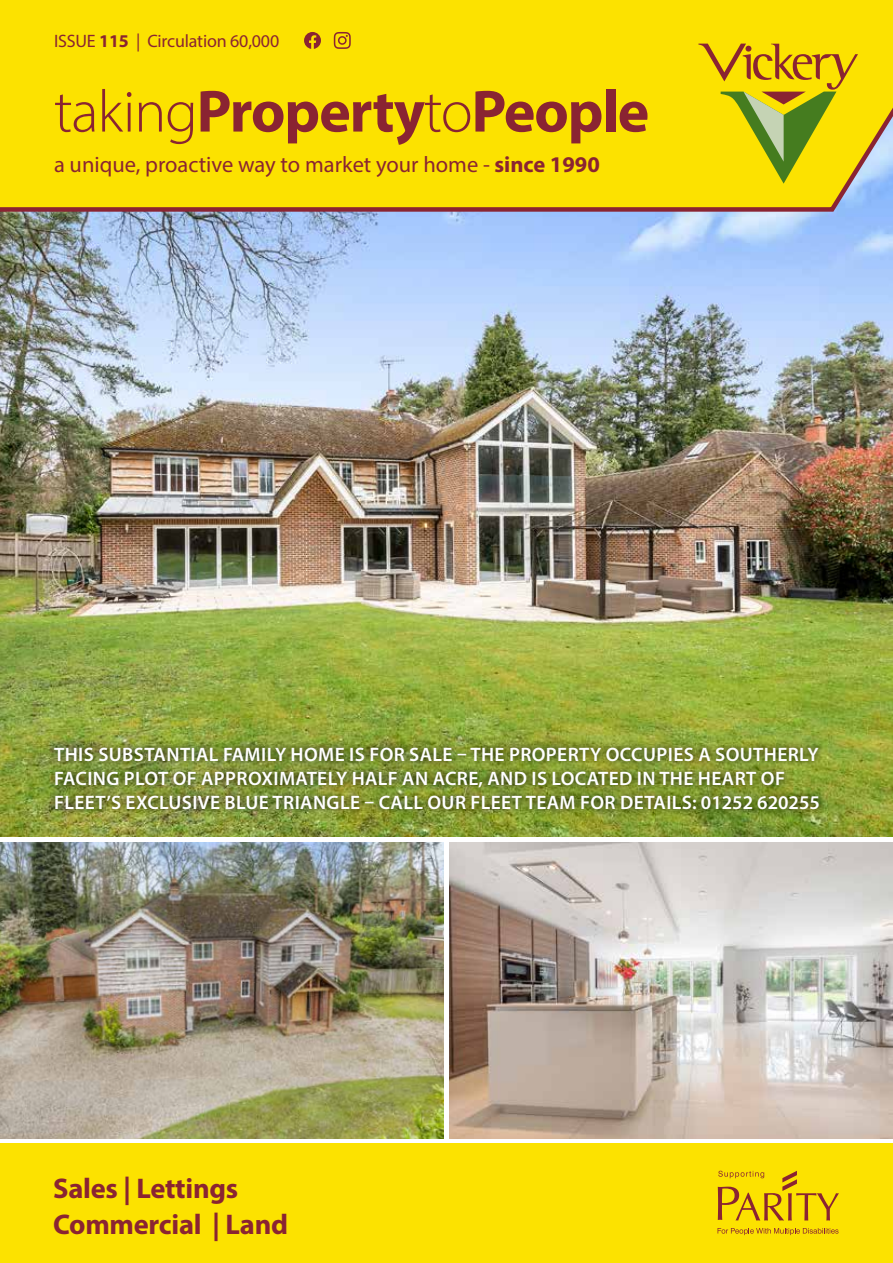
<style>
.page{position:relative;width:893px;height:1263px;background:#fff}
.page>*{position:absolute;margin:0;border:0;box-sizing:border-box;transform-origin:0 0}
.t1{font:700 60px "Myriad Pro";letter-spacing:-.02em;color:#8a2432}
.t2{font:700 28.5px/36px "Myriad Pro";letter-spacing:-.01em;color:#8a2432}
.t3{font:22.5px "Myriad Pro";color:#8a2432}
.t4{font:600 19.5px/24px "Myriad Pro";letter-spacing:.02em;color:#fff}
.t5{font:18px "Myriad Pro";letter-spacing:-.01em;color:#8a2432}
.s1{font-weight:700}
.s2{font-weight:300}
</style>
<div class="page">
<img style="left:0;top:214px;width:893px;height:623px">
<div style="left:0;top:1144px;width:893px;height:119px;background:#fce200"></div>
<img style="left:0;top:842px;width:443px;height:296px">
<img style="left:450px;top:842px;width:443px;height:296px">
<div style="left:0;top:0;width:893px;height:214px;background:#fce200"></div>
<svg style="left:698px;top:44px;width:160px;height:140px;background:#d6c310"></svg>
<svg style="left:334px;top:32px;width:17px;height:17px"></svg>
<svg style="left:304px;top:32px;width:17px;height:17px"></svg>
<svg style="left:717px;top:1228px;width:121px;height:7px"></svg>
<svg style="left:718px;top:1171px;width:121px;height:49px"></svg>
<div style="left:47px;top:739px;width:779px;height:78px;background:#000;opacity:.9"></div>
<p class="t5" style="left:54px;top:30px;width:227px">ISSUE <span class="s1">115</span> | Circulation 60,000</p>
<h1 class="t1" style="left:54px;top:72px;width:597px"><span class="s2">taking</span>Property<span class="s2">to</span>People</h1>
<p class="t3" style="left:54px;top:151px;width:547px">a unique, proactive way to market your home - <span class="s1">since 1990</span></p>
<p class="t4" style="left:54px;top:742px;width:767px">THIS SUBSTANTIAL FAMILY HOME IS FOR SALE – THE PROPERTY OCCUPIES A SOUTHERLY<br>FACING PLOT OF APPROXIMATELY HALF AN ACRE, AND IS LOCATED IN THE HEART OF<br>FLEET’S EXCLUSIVE BLUE TRIANGLE – CALL OUR FLEET TEAM FOR DETAILS: 01252 620255</p>
<h2 class="t2" style="left:53px;top:1169px;width:236px">Sales | Lettings<br>Commercial | Land</h2>
</div>
